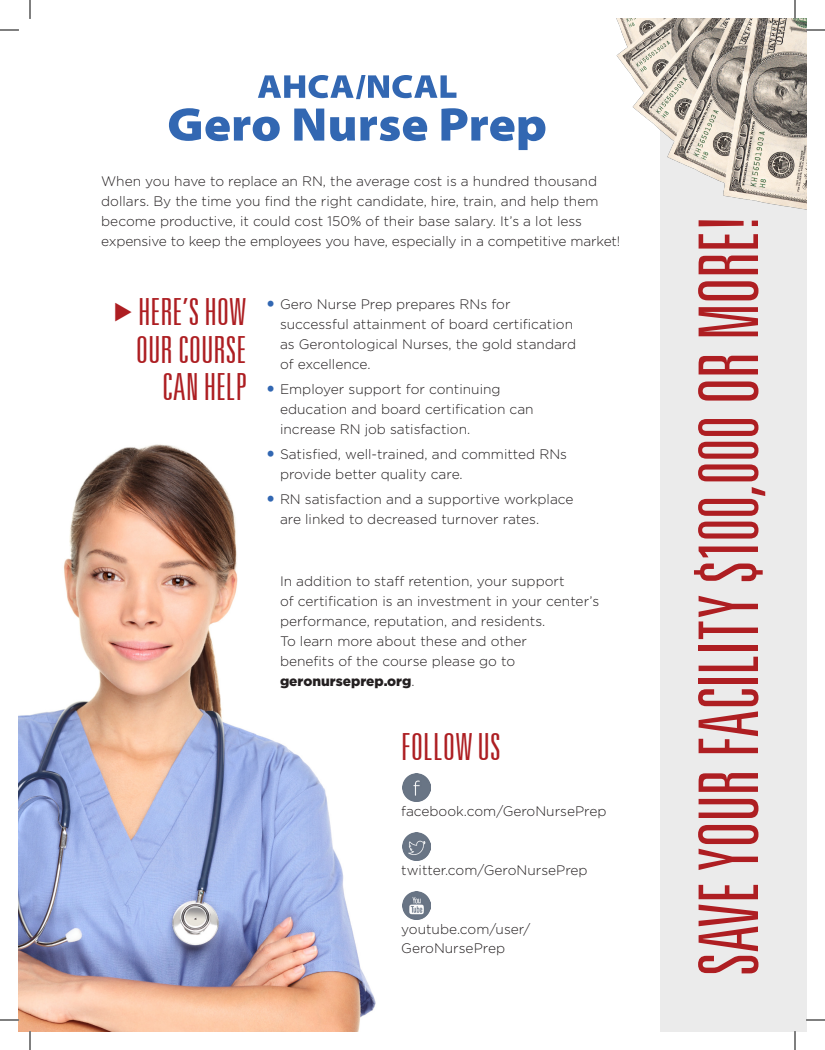
<style>
.page{position:relative;width:825px;height:1050px;background:#fff}
.page>*{position:absolute;margin:0;border:0;box-sizing:border-box;transform-origin:0 0}
.t1{font:300 ultra-condensed 37.5px/37.5px "Univers LT";color:#ad1e22;text-align:right}
.t2{font:300 13.75px/20px "Gotham";color:#231f20}
.t3{font:900 13.75px "Gotham";color:#231f20}
.s1{color:#3267b2}
.s2{font-weight:300}
</style>
<div class="page">
<img style="left:19px;top:444px;width:412px;height:587px">
<div style="left:660px;top:19px;width:146px;height:1012px;background:#ebebeb"></div>
<svg style="left:698px;top:905px;width:60px;height:68px"></svg>
<svg style="left:699px;top:885px;width:59px;height:14px"></svg>
<svg style="left:698px;top:825px;width:60px;height:45px"></svg>
<svg style="left:699px;top:799px;width:59px;height:19px"></svg>
<svg style="left:699px;top:773px;width:59px;height:19px"></svg>
<svg style="left:698px;top:689px;width:60px;height:64px"></svg>
<div style="left:699px;top:678px;width:59px;height:5px;background:#ae1e22"></div>
<svg style="left:699px;top:657px;width:59px;height:14px"></svg>
<div style="left:699px;top:645px;width:59px;height:5px;background:#ae1e22"></div>
<svg style="left:699px;top:596px;width:59px;height:43px"></svg>
<svg style="left:694px;top:564px;width:69px;height:17px"></svg>
<svg style="left:699px;top:547px;width:59px;height:10px"></svg>
<svg style="left:698px;top:522px;width:60px;height:17px"></svg>
<svg style="left:698px;top:487px;width:67px;height:29px"></svg>
<svg style="left:698px;top:442px;width:60px;height:39px"></svg>
<svg style="left:698px;top:419px;width:60px;height:17px"></svg>
<svg style="left:698px;top:381px;width:60px;height:20px"></svg>
<svg style="left:699px;top:356px;width:59px;height:18px"></svg>
<svg style="left:699px;top:315px;width:59px;height:21px"></svg>
<img style="left:545px;top:19px;width:261px;height:296px">
<img style="left:402px;top:891px;width:28px;height:28px">
<img style="left:402px;top:774px;width:28px;height:27px">
<img style="left:402px;top:833px;width:28px;height:27px">
<svg style="left:258px;top:75px;width:198px;height:24px"></svg>
<svg style="left:169px;top:108px;width:111px;height:33px"></svg>
<svg style="left:294px;top:109px;width:30px;height:32px"></svg>
<svg style="left:330px;top:117px;width:97px;height:24px"></svg>
<svg style="left:441px;top:108px;width:104px;height:42px"></svg>
<svg style="left:0;top:29px;width:19px;height:2px"></svg>
<svg style="left:806px;top:29px;width:19px;height:2px"></svg>
<svg style="left:0;top:1019px;width:20px;height:2px"></svg>
<svg style="left:806px;top:1019px;width:19px;height:2px"></svg>
<svg style="left:29px;top:0;width:2px;height:19px"></svg>
<svg style="left:29px;top:1031px;width:2px;height:19px"></svg>
<svg style="left:794px;top:0;width:2px;height:20px"></svg>
<svg style="left:794px;top:1031px;width:2px;height:19px"></svg>
<p class="t2" style="left:101px;top:171px;width:521px">When you have to replace an RN, the average cost is a hundred thousand dollars. By the time you find the right candidate, hire, train, and help them become productive, it could cost 150% of their base salary. It’s a lot less expensive to keep the employees you have, especially in a competitive market!</p>
<p class="t1" style="left:113px;top:292px;width:134px">◆ HERE’S HOW<br>OUR COURSE<br>CAN HELP</p>
<p class="t2" style="left:280px;top:294px;width:298px;text-indent:-14px"><span class="s1">•</span> Gero Nurse Prep prepares RNs for successful attainment of board certification as Gerontological Nurses, the gold standard of excellence.</p>
<p class="t2" style="left:280px;top:379px;width:255px;text-indent:-14px"><span class="s1">•</span> Employer support for continuing education and board certification can increase RN job satisfaction.</p>
<p class="t2" style="left:280px;top:444px;width:289px;text-indent:-14px"><span class="s1">•</span> Satisfied, well-trained, and committed RNs provide better quality care.</p>
<p class="t2" style="left:280px;top:489px;width:295px;text-indent:-14px"><span class="s1">•</span> RN satisfaction and a supportive workplace are linked to decreased turnover rates.</p>
<p class="t2" style="left:280px;top:571px;width:286px">In addition to staff retention, your support</p>
<p class="t2" style="left:280px;top:591px;width:321px">of certification is an investment in your center’s</p>
<p class="t2" style="left:280px;top:611px;width:267px">performance, reputation, and residents.</p>
<p class="t2" style="left:280px;top:631px;width:249px">To learn more about these and other</p>
<p class="t2" style="left:280px;top:651px;width:237px">benefits of the course please go to</p>
<p class="t3" style="left:280px;top:672px;width:136px">geronurseprep.org<span class="s2">.</span></p>
<p class="t1" style="left:401px;top:727px;width:101px">FOLLOW US</p>
<p class="t2" style="left:401px;top:801px;width:207px">facebook.com/GeroNursePrep</p>
<p class="t2" style="left:401px;top:860px;width:188px">twitter.com/GeroNursePrep</p>
<p class="t2" style="left:401px;top:919px;width:131px;line-height:18.8px">youtube.com/user/<br>GeroNursePrep</p>
</div>
